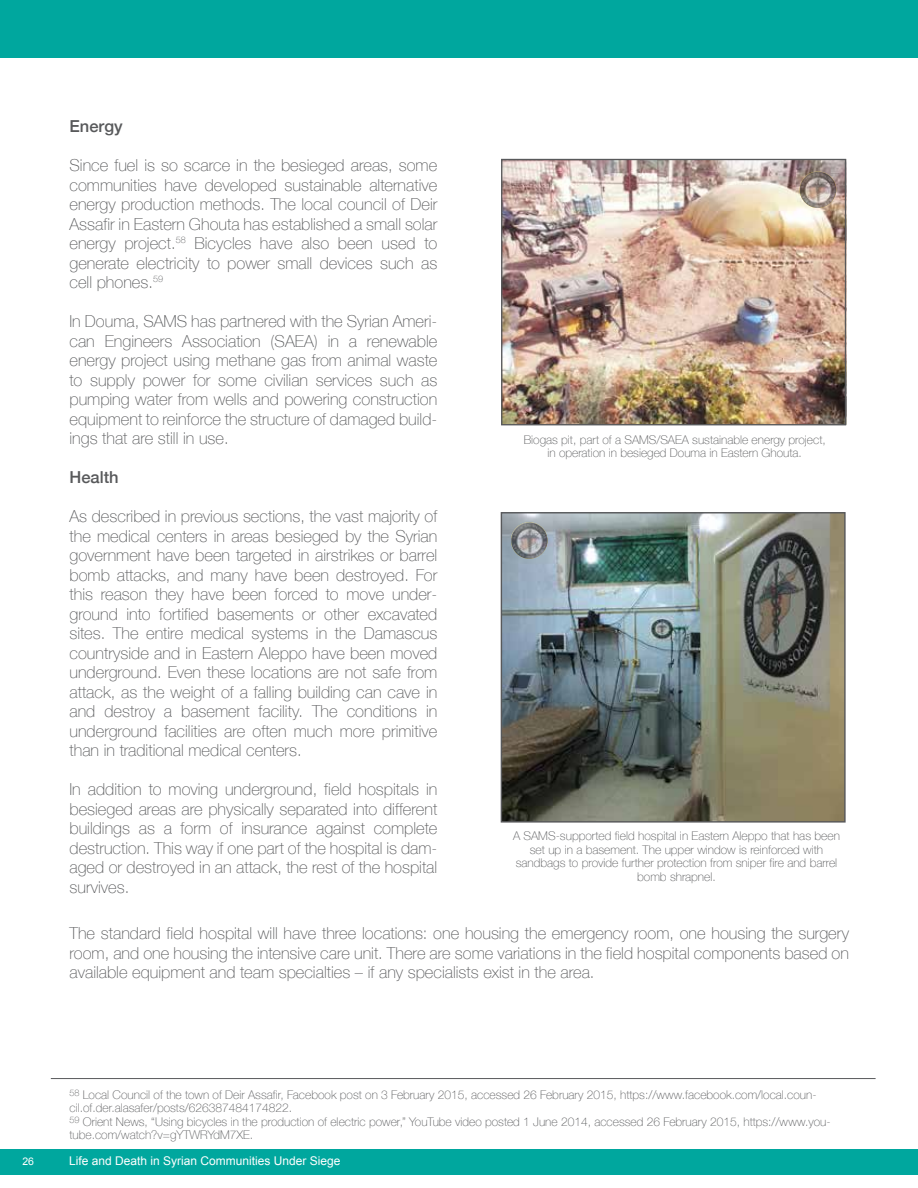
<style>
.page{position:relative;width:918px;height:1188px;background:#fff}
.page>*{position:absolute;margin:0;border:0;box-sizing:border-box;transform-origin:0 0}
.t1{font:100 16.5px/19.5px "Helvetica Neue";color:#58595b;text-align:justify}
.t2{font:500 16.5px "Helvetica Neue";color:#58595b}
.t3{font:100 12px/13.5px "Helvetica Neue";color:#58595b;text-align:center}
.t4{font:12px "Arial";color:#fff}
.t5{font:10.5px "Arial";color:#fff}
</style>
<div class="page">
<div style="left:0;top:1149px;width:918px;height:26px;background:#00a79e"></div>
<div style="left:0;top:0;width:918px;height:57px;background:#00a79e"></div>
<img style="left:503px;top:161px;width:341px;height:262px">
<div style="left:501px;top:159px;width:345px;height:266px;border:1px solid #58595b"></div>
<img style="left:800px;top:171px;width:36px;height:37px;border-radius:18px">
<img style="left:503px;top:514px;width:341px;height:307px">
<div style="left:501px;top:512px;width:345px;height:311px;border:1px solid #58595b"></div>
<img style="left:511px;top:522px;width:37px;height:37px;border-radius:18px">
<hr style="left:51px;top:1078px;width:825px;height:1px;background:#58595b">
<p class="t2" style="left:70px;top:113px;width:55px">Energy</p>
<p class="t1" style="left:70px;top:155px;width:369px">Since fuel is so scarce in the besieged areas, some communities have developed sustainable alternative energy production methods. The local council of Deir Assafir in Eastern Ghouta has established a small solar energy project.<sup>58</sup> Bicycles have also been used to generate electricity to power small devices such as cell phones.<sup>59</sup></p>
<p class="t1" style="left:70px;top:311px;width:369px">In Douma, SAMS has partnered with the Syrian Ameri&shy;can Engineers Association (SAEA) in a renewable energy project using methane gas from animal waste to supply power for some civilian services such as pumping water from wells and powering construction equipment to reinforce the structure of damaged build&shy;ings that are still in use.</p>
<p class="t2" style="left:70px;top:464px;width:51px">Health</p>
<p class="t1" style="left:70px;top:506px;width:369px">As described in previous sections, the vast majority of the medical centers in areas besieged by the Syrian government have been targeted in airstrikes or barrel bomb attacks, and many have been destroyed. For this reason they have been forced to move under&shy;ground into fortified basements or other excavated sites. The entire medical systems in the Damascus countryside and in Eastern Aleppo have been moved underground. Even these locations are not safe from attack, as the weight of a falling building can cave in and destroy a basement facility. The conditions in underground facilities are often much more primitive than in traditional medical centers.</p>
<p class="t1" style="left:70px;top:779px;width:369px">In addition to moving underground, field hospitals in besieged areas are physically separated into different buildings as a form of insurance against complete destruction. This way if one part of the hospital is dam&shy;aged or destroyed in an attack, the rest of the hospital survives.</p>
<p class="t3" style="left:524px;top:433px;width:304px">Biogas pit, part of a SAMS/SAEA sustainable energy project, in operation in besieged Douma in Eastern Ghouta.</p>
<p class="t3" style="left:513px;top:829px;width:328px">A SAMS-supported field hospital in Eastern Aleppo that has been set up in a basement. The upper window is reinforced with sandbags to provide further protection from sniper fire and barrel bomb shrapnel.</p>
<p class="t1" style="left:70px;top:923px;width:781px">The standard field hospital will have three locations: one housing the emergency room, one housing the surgery room, and one housing the intensive care unit. There are some variations in the field hospital components based on available equipment and team specialties – if any specialists exist in the area.</p>
<p class="t3" style="left:70px;top:1088px;width:763px;text-align:left"><sup>58</sup> Local Council of the town of Deir Assafir, Facebook post on 3 February 2015, accessed 26 February 2015, https://www.facebook.com/local.coun&shy;cil.of.der.alasafer/posts/626387484174822.<br><sup>59</sup> Orient News, “Using bicycles in the production of electric power,” YouTube video posted 1 June 2014, accessed 26 February 2015, https://www.you&shy;tube.com/watch?v=gYTWRYdM7XE.</p>
<p class="t5" style="left:22px;top:1154px;width:13px">26</p>
<p class="t4" style="left:69px;top:1153px;width:273px">Life and Death in Syrian Communities Under Siege</p>
</div>
